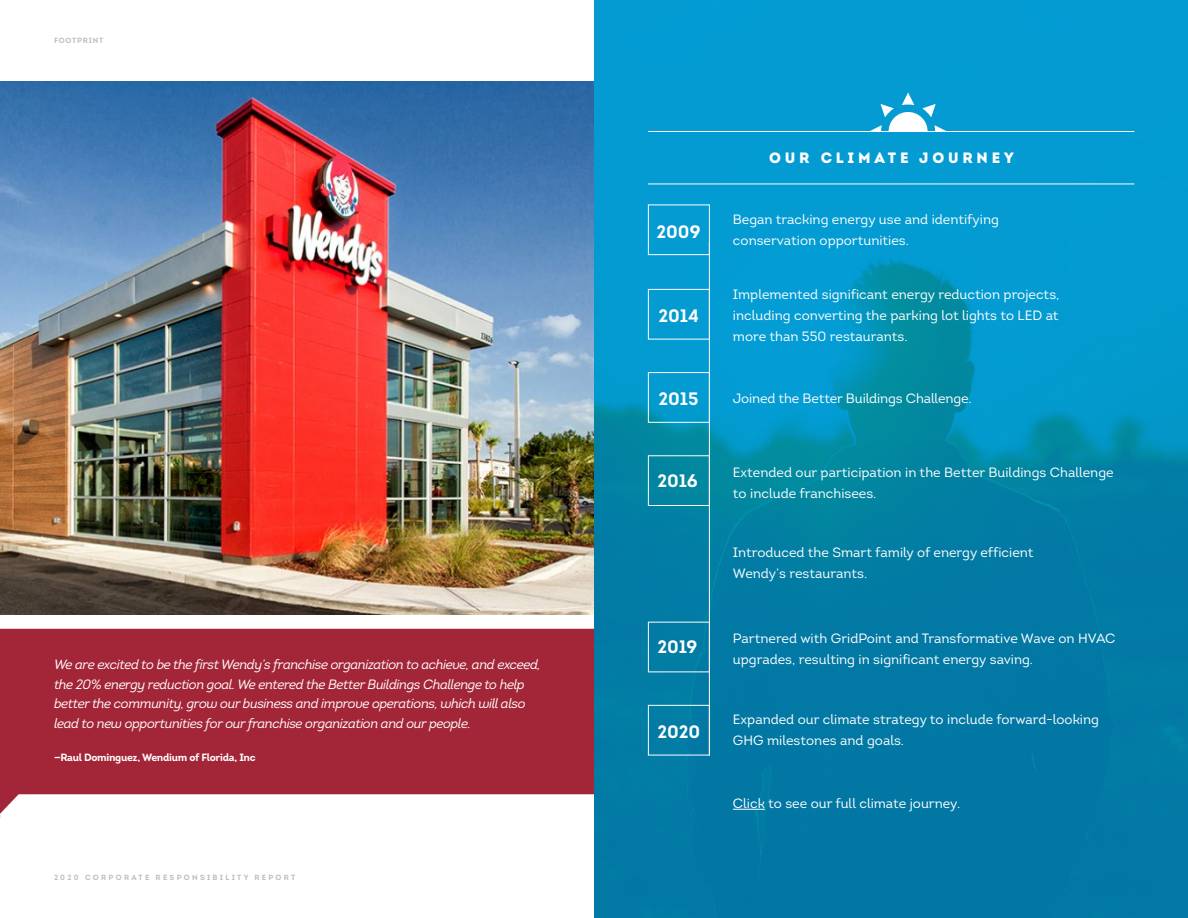
<style>
.page{position:relative;width:1188px;height:918px;background:#fff}
.page>*{position:absolute;margin:0;border:0;box-sizing:border-box;transform-origin:0 0}
.t1{font:700 18px "Intro";letter-spacing:-.005em;color:#fff}
.t2{font:900 15px "Intro";letter-spacing:.25em;color:#fff}
.t3{font:13.5px/21px "Intro";color:#fff}
.t4{font:italic 13.5px/19.8px "Intro";letter-spacing:-.03em;color:#fff}
.t5{font:700 10.5px "Intro";letter-spacing:-.025em;color:#fff}
.t6{font:700 7.5px "Intro";letter-spacing:.3em;color:#bcbec0}
.t7{font:700 7.5px "Intro";letter-spacing:.1em;color:#bcbec0}
</style>
<div class="page">
<img style="left:0;top:81px;width:594px;height:534px">
<img style="left:594px;top:0;width:594px;height:918px">
<div style="left:648px;top:205px;width:62px;height:50px;border:1px solid #fff"></div>
<div style="left:648px;top:372px;width:62px;height:51px;border:1px solid #fff"></div>
<div style="left:648px;top:289px;width:62px;height:51px;border:1px solid #fff"></div>
<div style="left:648px;top:705px;width:62px;height:50px;border:1px solid #fff"></div>
<hr style="left:733px;top:809px;width:32px;height:1px;background:#fff">
<div style="left:648px;top:455px;width:62px;height:51px;border:1px solid #fff"></div>
<hr style="left:709px;top:242px;width:1px;height:513px;background:#fff">
<hr style="left:648px;top:184px;width:486px;height:1px;background:#fff">
<hr style="left:648px;top:131px;width:486px;height:1px;background:#fff">
<svg style="left:869px;top:92px;width:78px;height:39px"></svg>
<svg style="left:0;top:629px;width:594px;height:189px;background:#ae4050"></svg>
<p class="t7" style="left:54px;top:36px;width:51px">FOOTPRINT</p>
<p class="t4" style="left:54px;top:654px;width:488px">We are excited to be the first Wendy’s franchise organization to achieve, and exceed, the 20% energy reduction goal. We entered the Better Buildings Challenge to help better the community, grow our business and improve operations, which will also lead to new opportunities for our franchise organization and our people.</p>
<p class="t5" style="left:54px;top:751px;width:203px">—Raul Dominguez, Wendium of Florida, Inc</p>
<p class="t6" style="left:54px;top:873px;width:243px">2020 CORPORATE RESPONSIBILITY REPORT</p>
<h1 class="t1" style="left:656px;top:220px;width:46px">2009</h1>
<h1 class="t1" style="left:658px;top:304px;width:42px">2014</h1>
<p class="t2" style="left:769px;top:148px;width:246px">OUR CLIMATE JOURNEY</p>
<p class="t3" style="left:733px;top:208px;width:267px">Began tracking energy use and identifying conservation opportunities.</p>
<p class="t3" style="left:733px;top:284px;width:328px;text-align:justify">Implemented significant energy reduction projects, including converting the parking lot lights to LED at more than 550 restaurants.</p>
<h1 class="t1" style="left:658px;top:387px;width:42px">2015</h1>
<p class="t3" style="left:733px;top:387px;width:240px">Joined the Better Buildings Challenge.</p>
<h1 class="t1" style="left:658px;top:469px;width:42px">2016</h1>
<p class="t3" style="left:733px;top:461px;width:382px">Extended our participation in the Better Buildings Challenge to include franchisees.</p>
<p class="t3" style="left:733px;top:542px;width:302px">Introduced the Smart family of energy efficient<br>Wendy’s restaurants.</p>
<h1 class="t1" style="left:658px;top:635px;width:41px">2019</h1>
<p class="t3" style="left:733px;top:628px;width:384px">Partnered with GridPoint and Transformative Wave on HVAC upgrades, resulting in significant energy saving.</p>
<h1 class="t1" style="left:658px;top:720px;width:44px">2020</h1>
<p class="t3" style="left:733px;top:709px;width:367px">Expanded our climate strategy to include forward-looking<br>GHG milestones and goals.</p>
<p class="t3" style="left:733px;top:793px;width:229px">Click to see our full climate journey.</p>
</div>
